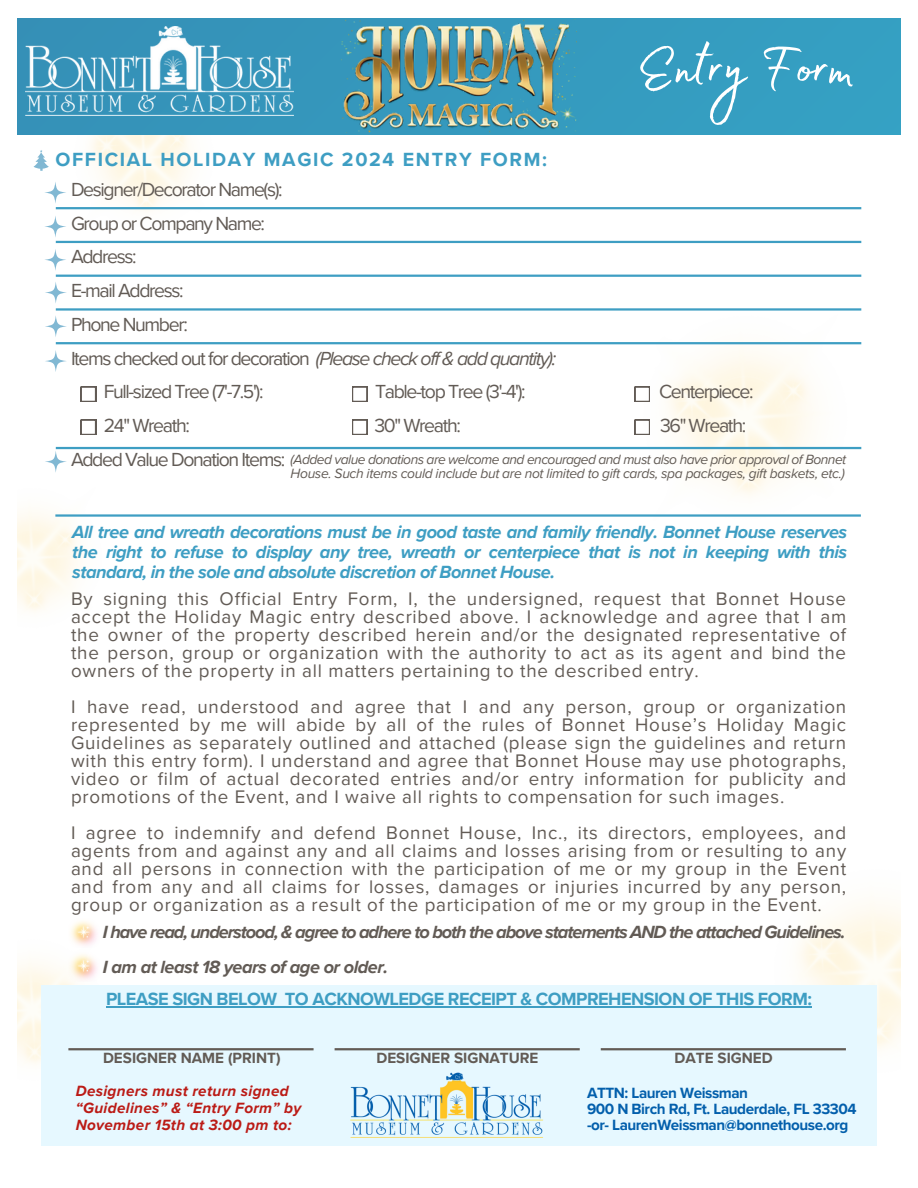
<style>
.page{position:relative;width:918px;height:1188px;background:#fff}
.page>*{position:absolute;margin:0;border:0;box-sizing:border-box;transform-origin:0 0}
.t1{font:72.75px "Madelyn Fill";color:#fff}
.t2{font:700 19.65px "Proxima Nova";letter-spacing:.085em;color:#3e9ec3}
.t3{font:19.5px "Proxima Nova";letter-spacing:-.07em;color:#625b55}
.t4{font:italic 19.5px "Proxima Nova";letter-spacing:-.07em;color:#625b55}
.t5{font:18.75px/18px "Proxima Nova";letter-spacing:.04em;color:#625b55;text-align:justify}
.t6{font:italic 700 18.15px/19.6px "Proxima Nova";letter-spacing:-.03em;color:#3e9ec3;text-align:justify}
.t7{font:italic 700 18.15px/35px "Proxima Nova";letter-spacing:-.06em;color:#625b55}
.t8{font:700 18.15px "Proxima Nova";letter-spacing:-.03em;color:#3e9ec3}
.t9{font:700 15.3px/16.4px "Proxima Nova";letter-spacing:-.03em;color:#035fac}
.t10{font:italic 700 15.3px/16.8px "Proxima Nova";letter-spacing:.02em;color:#bb1b16}
.t11{font:700 15.3px "Proxima Nova";color:#625b55}
.t12{font:italic 13.8px/13.5px "Proxima Nova";letter-spacing:-.04em;color:#625b55}
.s1{font-style:normal}
</style>
<div class="page">
<img style="left:17px;top:425px;width:145px;height:186px">
<img style="left:556px;top:240px;width:306px;height:255px">
<div style="left:14px;top:18px;width:890px;height:117px;background:#359dc0"></div>
<hr style="left:56px;top:207px;width:805px;height:2px;background:#3e9ec3">
<hr style="left:56px;top:241px;width:805px;height:2px;background:#3e9ec3">
<hr style="left:56px;top:308px;width:805px;height:3px;background:#3e9ec3">
<hr style="left:56px;top:342px;width:805px;height:2px;background:#3e9ec3">
<hr style="left:56px;top:447px;width:805px;height:2px;background:#3e9ec3">
<img style="left:73px;top:955px;width:21px;height:22px">
<img style="left:76px;top:958px;width:16px;height:16px">
<svg style="left:78px;top:960px;width:12px;height:12px"></svg>
<img style="left:73px;top:921px;width:21px;height:22px">
<img style="left:76px;top:924px;width:16px;height:16px">
<svg style="left:78px;top:926px;width:12px;height:12px"></svg>
<hr style="left:55px;top:514px;width:806px;height:3px;background:#3e9ec3">
<div style="left:41px;top:985px;width:835px;height:161px;background:#e6f8ff"></div>
<hr style="left:68px;top:1048px;width:246px;height:2px;background:#625b55">
<hr style="left:335px;top:1048px;width:245px;height:2px;background:#625b55">
<hr style="left:601px;top:1048px;width:245px;height:2px;background:#625b55">
<img style="left:350px;top:1072px;width:194px;height:66px">
<img style="left:341px;top:19px;width:236px;height:114px">
<hr style="left:56px;top:275px;width:805px;height:2px;background:#3e9ec3">
<svg style="left:81px;top:387px;width:15px;height:15px"></svg>
<svg style="left:352px;top:387px;width:15px;height:15px"></svg>
<svg style="left:81px;top:420px;width:15px;height:15px"></svg>
<svg style="left:635px;top:387px;width:15px;height:15px"></svg>
<svg style="left:352px;top:420px;width:15px;height:15px"></svg>
<svg style="left:635px;top:420px;width:15px;height:15px"></svg>
<hr style="left:106px;top:1006px;width:171px;height:1px;background:#3e9ec3">
<hr style="left:285px;top:1006px;width:526px;height:1px;background:#3e9ec3">
<img style="left:26px;top:27px;width:268px;height:88px">
<div style="left:901px;top:18px;width:17px;height:1152px;background:#fff"></div>
<div style="left:0;top:18px;width:17px;height:1152px;background:#fff"></div>
<svg style="left:44px;top:181px;width:22px;height:23px"></svg>
<svg style="left:44px;top:215px;width:22px;height:23px"></svg>
<svg style="left:44px;top:249px;width:22px;height:22px"></svg>
<svg style="left:45px;top:281px;width:22px;height:22px"></svg>
<svg style="left:45px;top:316px;width:22px;height:21px"></svg>
<svg style="left:45px;top:350px;width:22px;height:22px"></svg>
<svg style="left:45px;top:451px;width:22px;height:22px"></svg>
<svg style="left:34px;top:150px;width:14px;height:21px"></svg>
<p class="t2" style="left:55px;top:148px;width:493px">OFFICIAL HOLIDAY MAGIC 2024 ENTRY FORM:</p>
<h1 class="t1" style="left:637px;top:11px;width:220px">Entry Form</h1>
<p class="t3" style="left:71px;top:178px;width:213px">Designer/Decorator Name(s):</p>
<p class="t3" style="left:71px;top:212px;width:196px">Group or Company Name:</p>
<p class="t3" style="left:71px;top:245px;width:67px">Address:</p>
<p class="t3" style="left:71px;top:279px;width:114px">E-mail Address:</p>
<p class="t3" style="left:71px;top:313px;width:118px">Phone Number:</p>
<p class="t4" style="left:71px;top:347px;width:487px"><span class="s1">Items checked out for decoration</span> (Please check off&amp; add quantity):</p>
<p class="t3" style="left:104px;top:380px;width:161px">Full-sized Tree (7'-7.5'):</p>
<p class="t3" style="left:375px;top:380px;width:152px">Table-top Tree (3'-4'):</p>
<p class="t3" style="left:659px;top:380px;width:96px">Centerpiece:</p>
<p class="t3" style="left:104px;top:414px;width:88px">24" Wreath:</p>
<p class="t3" style="left:374px;top:414px;width:88px">30" Wreath:</p>
<p class="t3" style="left:660px;top:414px;width:88px">36" Wreath:</p>
<p class="t3" style="left:71px;top:448px;width:216px">Added Value Donation Items:</p>
<p class="t12" style="left:291px;top:453px;width:557px">(Added value donations are welcome and encouraged and must also have prior approval of Bonnet<br>House. Such items could include but are not limited to gift cards, spa packages, gift baskets, etc.)</p>
<p class="t6" style="left:72px;top:523px;width:776px">All tree and wreath decorations must be in good taste and family friendly. Bonnet House reserves the right to refuse to display any tree, wreath or centerpiece that is not in keeping with this standard, in the sole and absolute discretion of Bonnet House.</p>
<p class="t5" style="left:71px;top:590px;width:777px">By signing this Official Entry Form, I, the undersigned, request that Bonnet House accept the Holiday Magic entry described above. I acknowledge and agree that I am the owner of the property described herein and/or the designated representative of the person, group or organization with the authority to act as its agent and bind the owners of the property in all matters pertaining to the described entry.</p>
<p class="t5" style="left:71px;top:698px;width:777px">I have read, understood and agree that I and any person, group or organization represented by me will abide by all of the rules of Bonnet House’s Holiday Magic Guidelines as separately outlined and attached (please sign the guidelines and return with this entry form). I understand and agree that Bonnet House may use photographs, video or film of actual decorated entries and/or entry information for publicity and promotions of the Event, and I waive all rights to compensation for such images.</p>
<p class="t5" style="left:71px;top:824px;width:777px">I agree to indemnify and defend Bonnet House, Inc., its directors, employees, and agents from and against any and all claims and losses arising from or resulting to any and all persons in connection with the participation of me or my group in the Event and from any and all claims for losses, damages or injuries incurred by any person, group or organization as a result of the participation of me or my group in the Event.</p>
<p class="t7" style="left:103px;top:915px;width:744px">I have read, understood, &amp; agree to adhere to both the above statements AND the attached Guidelines.<br>I am at least 18 years of age or older.</p>
<p class="t8" style="left:106px;top:988px;width:707px">PLEASE SIGN BELOW TO ACKNOWLEDGE RECEIPT &amp; COMPREHENSION OF THIS FORM:</p>
<p class="t11" style="left:103px;top:1049px;width:179px">DESIGNER NAME (PRINT)</p>
<p class="t11" style="left:376px;top:1049px;width:164px">DESIGNER SIGNATURE</p>
<p class="t11" style="left:675px;top:1049px;width:100px">DATE SIGNED</p>
<p class="t10" style="left:76px;top:1083px;width:227px">Designers must return signed “Guidelines” &amp; “Entry Form” by<br>November 15th at 3:00 pm to:</p>
<p class="t9" style="left:587px;top:1085px;width:271px">ATTN: Lauren Weissman<br>900 N Birch Rd, Ft. Lauderdale, FL 33304 -or- LaurenWeissman@bonnethouse.org</p>
</div>
